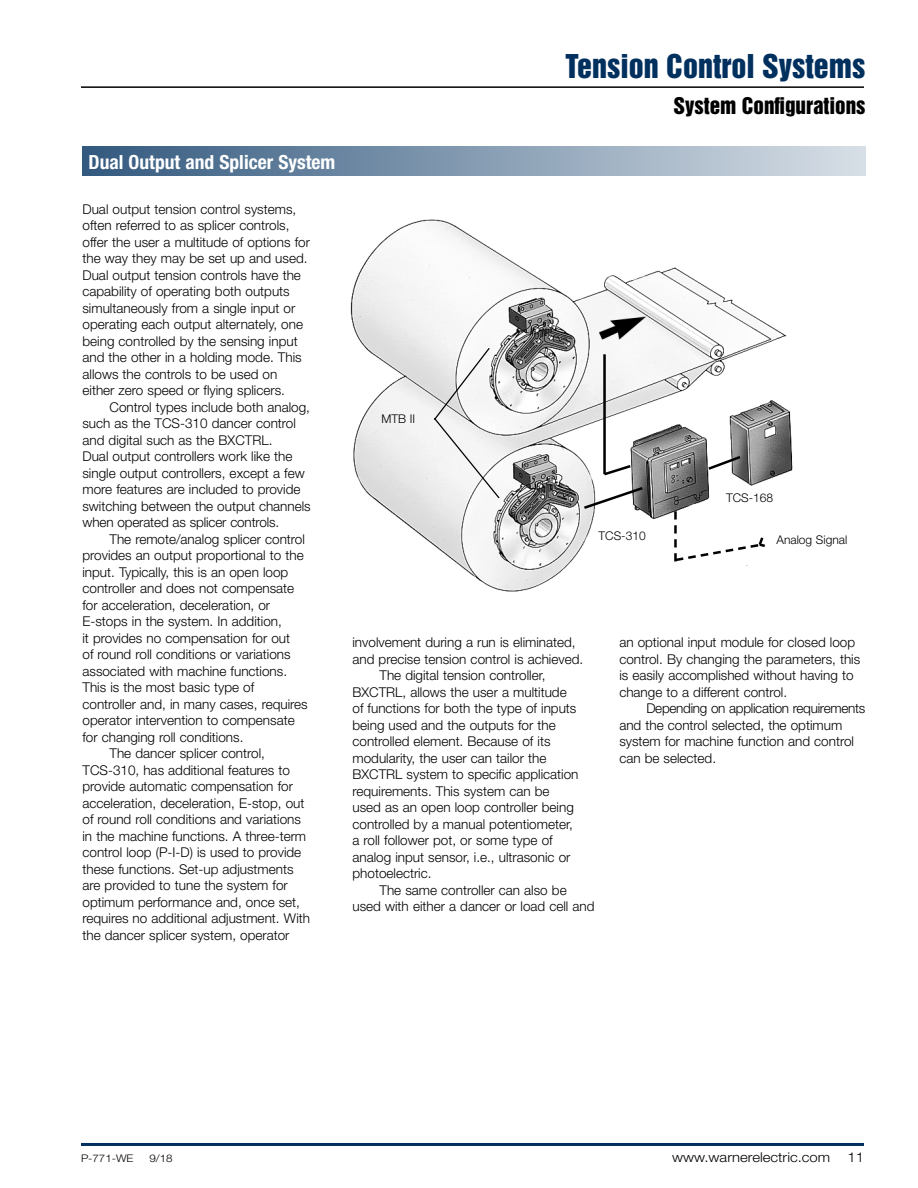
<style>
.page{position:relative;width:918px;height:1188px;background:#fff}
.page>*{position:absolute;margin:0;border:0;box-sizing:border-box;transform-origin:0 0}
.t1{font:30px "Helvetica Inserat LT Std";color:#00305e}
.t2{font:21px "Helvetica Inserat LT Std";color:#000}
.Blend_Heads_18{font:700 condensed 19.5px "Helvetica Neue LT Std";color:#fff}
.Normal_9_11{font:300 13.5px/16.5px "Helvetica Neue LT Std";color:#000}
.Normal_9_11-2{font:300 13.5px "Helvetica Neue LT Std";color:#000;scale:1.1 1}
.Captions_8_9_Helv_Lt{font:300 12px "Helvetica Neue LT Std";color:#000}
.t3{font:300 10.5px "Helvetica Neue LT Std";color:#000;scale:1.1 1}
</style>
<div class="page">
<hr style="left:81px;top:86px;width:783px;height:2px;background:#000">
<hr style="left:81px;top:1143px;width:783px;height:3px;background:#00305e">
<div style="left:82px;top:147px;width:784px;height:28px;background:linear-gradient(to right,#33597e,#d7dfe6)"></div>
<img style="left:350px;top:219px;width:443px;height:373px">
<svg style="left:433px;top:346px;width:68px;height:154px"></svg>
<svg style="left:581px;top:485px;width:64px;height:26px"></svg>
<svg style="left:706px;top:454px;width:37px;height:18px"></svg>
<svg style="left:673px;top:511px;width:95px;height:52px"></svg>
<svg style="left:601px;top:463px;width:32px;height:14px"></svg>
<hr style="left:603px;top:354px;width:3px;height:120px;background:#000">
<p class="Blend_Heads_18" style="left:88px;top:150px;width:248px">Dual Output and Splicer System</p>
<p class="Normal_9_11" style="left:82px;top:200px;width:229px">Dual output tension control systems, often referred to as splicer controls, offer the user a multitude of options for the way they may be set up and used.<br>Dual output tension controls have the capability of operating both outputs simultaneously from a single input or operating each output alternately, one being controlled by the sensing input and the other in a holding mode. This allows the controls to be used on either zero speed or flying splicers.</p>
<p class="Normal_9_11" style="left:82px;top:398px;width:230px;text-indent:27px">Control types include both analog, such as the TCS-310 dancer control and digital such as the BXCTRL.<br>Dual output controllers work like the single output controllers, except a few more features are included to provide switching between the output channels when operated as splicer controls.</p>
<p class="Normal_9_11" style="left:82px;top:530px;width:227px;text-indent:27px">The remote/analog splicer control provides an output proportional to the input. Typically, this is an open loop controller and does not compensate for acceleration, deceleration, or E-stops in the system. In addition,<br>it provides no compensation for out<br>of round roll conditions or variations associated with machine functions.<br>This is the most basic type of controller and, in many cases, requires operator intervention to compensate for changing roll conditions.</p>
<p class="Normal_9_11" style="left:82px;top:745px;width:229px;text-indent:27px">The dancer splicer control, TCS-310, has additional features to provide automatic compensation for acceleration, deceleration, E-stop, out of round roll conditions and variations in the machine functions. A three-term control loop (P-I-D) is used to provide these functions. Set-up adjustments are provided to tune the system for optimum performance and, once set, requires no additional adjustment. With the dancer splicer system, operator</p>
<p class="Captions_8_9_Helv_Lt" style="left:382px;top:411px;width:35px">MTB II</p>
<p class="t1" style="left:566px;top:48px;width:301px">Tension Control Systems</p>
<p class="t2" style="left:674px;top:93px;width:193px">System Configurations</p>
<p class="Captions_8_9_Helv_Lt" style="left:599px;top:528px;width:49px">TCS-310</p>
<p class="Captions_8_9_Helv_Lt" style="left:726px;top:490px;width:49px">TCS-168</p>
<p class="Captions_8_9_Helv_Lt" style="left:776px;top:532px;width:72px">Analog Signal</p>
<p class="Normal_9_11" style="left:352px;top:634px;width:232px">involvement during a run is eliminated, and precise tension control is achieved.</p>
<p class="Normal_9_11" style="left:352px;top:667px;width:228px;text-indent:27px">The digital tension controller, BXCTRL, allows the user a multitude of functions for both the type of inputs being used and the outputs for the controlled element. Because of its modularity, the user can tailor the BXCTRL system to specific application requirements. This system can be used as an open loop controller being controlled by a manual potentiometer, a roll follower pot, or some type of analog input sensor, i.e., ultrasonic or photoelectric.</p>
<p class="Normal_9_11" style="left:352px;top:881px;width:244px;text-align:center">The same controller can also be<br>used with either a dancer or load cell and</p>
<p class="Normal_9_11" style="left:619px;top:634px;width:242px">an optional input module for closed loop control. By changing the parameters, this is easily accomplished without having to change to a different control.</p>
<p class="Normal_9_11" style="left:619px;top:700px;width:247px;text-indent:27px">Depending on application requirements and the control selected, the optimum system for machine function and control can be selected.</p>
<p class="t3" style="left:81px;top:1152px;width:49px">P-771-WE</p>
<p class="t3" style="left:149px;top:1152px;width:23px">9/18</p>
<p class="Normal_9_11-2" style="left:672px;top:1149px;width:145px">www.warnerelectric.com</p>
<p class="Normal_9_11-2" style="left:847px;top:1149px;width:17px">11</p>
</div>
